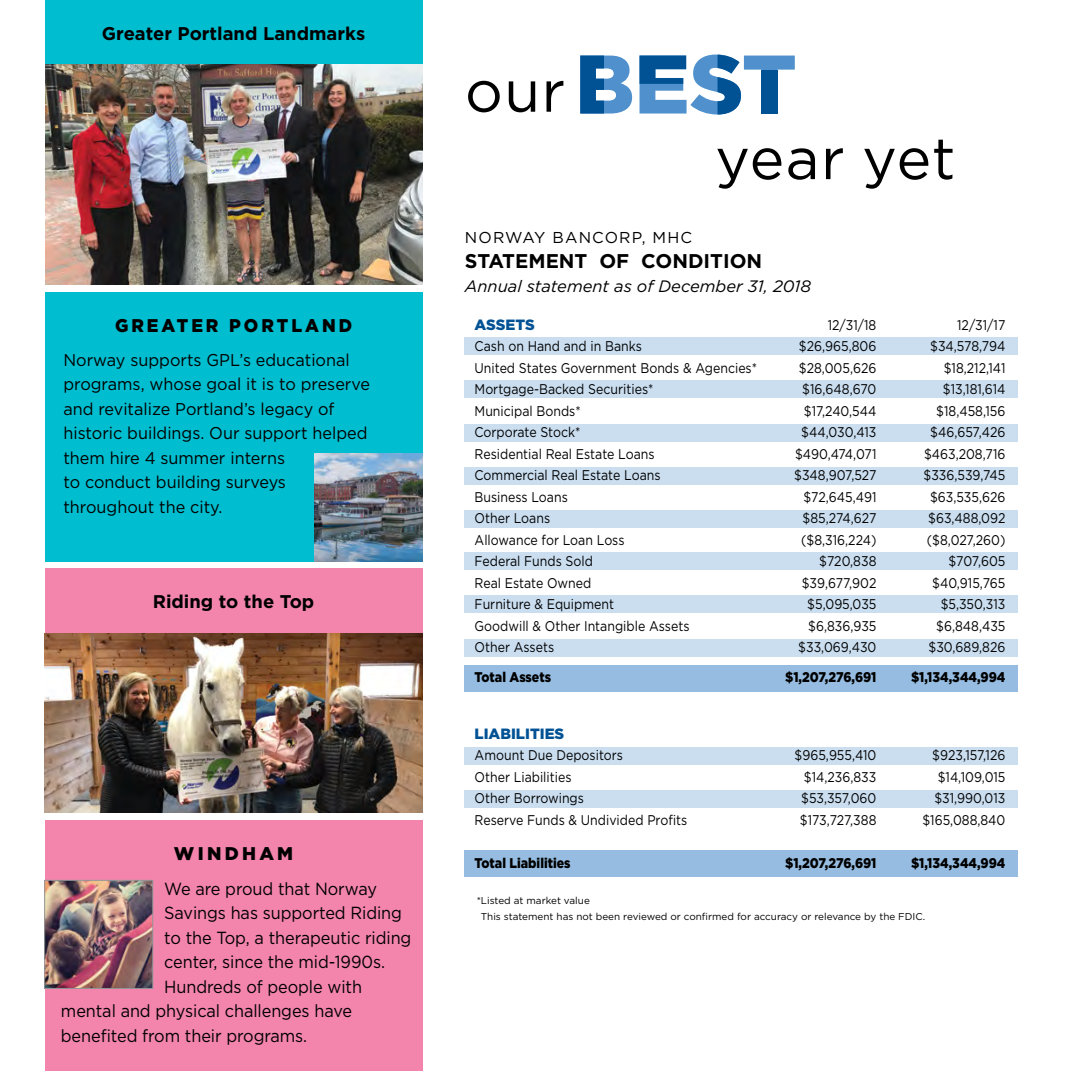
<style>
.page{position:relative;width:1071px;height:1071px;background:#fff}
.page>*{position:absolute;margin:0;border:0;box-sizing:border-box;transform-origin:0 0}
.t1{font:900 82.95px "Gotham";color:#5091cd}
.t2{font:58.62px "Gotham";letter-spacing:.02em;color:#000}
.t3{font:700 19.78px "Gotham";color:#000}
.t4{font:700 18.38px "Gotham";color:#000}
.t5{font:900 18.38px "Gotham";letter-spacing:.17em;color:#000;scale:.95 1}
.t6{font:900 18.38px "Gotham";letter-spacing:.17em;color:#000}
.t7{font:17.5px "Gotham";letter-spacing:-.005em;color:#000;scale:.93 1}
.t8{font:17.15px/24.5px "Gotham";color:#000;scale:.95 1}
.t9{font:italic 16.45px "Gotham";color:#000}
.t10{font:15.75px "Gotham";letter-spacing:.07em;color:#000}
.t11{font:900 14.88px "Gotham";color:#005295}
.t12{font:14px "Gotham";color:#000;scale:.88 1}
.t13{font:900 14px "Gotham";color:#000;scale:.88 1}
.t14{font:14px "Gotham";letter-spacing:-.02em;color:#000;scale:.88 1}
.t15{font:9.97px/16.6px "Gotham";color:#000}
</style>
<div class="page">
<div style="left:45px;top:0;width:378px;height:73px;background:#00bdcf"></div>
<div style="left:465px;top:338px;width:553px;height:17px;background:#cadef0"></div>
<div style="left:465px;top:380px;width:553px;height:17px;background:#cadef0"></div>
<div style="left:465px;top:424px;width:553px;height:17px;background:#cadef0"></div>
<div style="left:465px;top:467px;width:553px;height:17px;background:#cadef0"></div>
<div style="left:465px;top:510px;width:553px;height:17px;background:#cadef0"></div>
<div style="left:465px;top:552px;width:553px;height:18px;background:#cadef0"></div>
<div style="left:465px;top:596px;width:553px;height:17px;background:#cadef0"></div>
<div style="left:465px;top:639px;width:553px;height:17px;background:#cadef0"></div>
<div style="left:465px;top:666px;width:553px;height:26px;background:#96bde1"></div>
<div style="left:465px;top:747px;width:553px;height:18px;background:#cadef0"></div>
<div style="left:465px;top:791px;width:553px;height:17px;background:#cadef0"></div>
<div style="left:465px;top:850px;width:553px;height:26px;background:#96bde1"></div>
<div style="left:45px;top:820px;width:378px;height:251px;background:#f384ac"></div>
<div style="left:45px;top:568px;width:378px;height:68px;background:#f384ac"></div>
<img style="left:45px;top:633px;width:378px;height:180px">
<img style="left:47px;top:882px;width:104px;height:105px">
<div style="left:45px;top:880px;width:108px;height:109px;border:1px solid #939598"></div>
<div style="left:45px;top:292px;width:378px;height:270px;background:#00bdcf"></div>
<img style="left:45px;top:64px;width:378px;height:221px">
<img style="left:314px;top:454px;width:109px;height:108px">
<svg style="left:580px;top:56px;width:24px;height:58px"></svg>
<svg style="left:640px;top:56px;width:46px;height:28px"></svg>
<svg style="left:718px;top:55px;width:23px;height:60px"></svg>
<div style="left:761px;top:70px;width:16px;height:44px;background:#005295"></div>
<p class="t4" style="left:102px;top:21px;width:265px">Greater Portland Landmarks</p>
<p class="t5" style="left:115px;top:312px;width:251px">GREATER PORTLAND</p>
<p class="t8" style="left:63px;top:347px;width:324px">Norway supports GPL’s educational programs, whose goal it is to preserve and revitalize Portland’s legacy of</p>
<p class="t8" style="left:63px;top:421px;width:322px">historic buildings. Our support helped them hire 4 summer interns<br>to conduct building surveys throughout the city.</p>
<p class="t4" style="left:153px;top:590px;width:163px">Riding to the Top</p>
<p class="t6" style="left:174px;top:840px;width:121px">WINDHAM</p>
<p class="t7" style="left:164px;top:877px;width:230px">We are proud that Norway</p>
<p class="t7" style="left:164px;top:902px;width:257px">Savings has supported Riding</p>
<p class="t7" style="left:164px;top:926px;width:267px">to the Top, a therapeutic riding</p>
<p class="t7" style="left:164px;top:951px;width:239px">center, since the mid-1990s.</p>
<p class="t7" style="left:164px;top:975px;width:214px">Hundreds of people with</p>
<p class="t7" style="left:61px;top:1000px;width:314px">mental and physical challenges have</p>
<p class="t7" style="left:61px;top:1024px;width:266px">benefited from their programs.</p>
<p class="t2" style="left:465px;top:53px;width:102px">our</p>
<p class="t1" style="left:575px;top:27px;width:223px">BEST</p>
<p class="t2" style="left:715px;top:121px;width:242px">year yet</p>
<p class="t10" style="left:465px;top:227px;width:229px">NORWAY BANCORP, MHC</p>
<p class="t3" style="left:465px;top:247px;width:299px">STATEMENT OF CONDITION</p>
<p class="t9" style="left:465px;top:276px;width:348px">Annual statement as of December 31, 2018</p>
<p class="t11" style="left:475px;top:314px;width:62px">ASSETS</p>
<p class="t12" style="left:828px;top:316px;width:57px">12/31/18</p>
<p class="t12" style="left:957px;top:316px;width:56px">12/31/17</p>
<p class="t12" style="left:475px;top:337px;width:192px">Cash on Hand and in Banks</p>
<p class="t12" style="left:799px;top:337px;width:90px">$26,965,806</p>
<p class="t12" style="left:930px;top:337px;width:87px">$34,578,794</p>
<p class="t12" style="left:475px;top:359px;width:323px">United States Government Bonds &amp; Agencies*</p>
<p class="t12" style="left:799px;top:359px;width:90px">$28,005,626</p>
<p class="t12" style="left:944px;top:359px;width:72px">$18,212,141</p>
<p class="t12" style="left:475px;top:380px;width:205px">Mortgage-Backed Securities*</p>
<p class="t12" style="left:802px;top:380px;width:86px">$16,648,670</p>
<p class="t12" style="left:943px;top:380px;width:73px">$13,181,614</p>
<p class="t12" style="left:475px;top:402px;width:122px">Municipal Bonds*</p>
<p class="t12" style="left:804px;top:402px;width:84px">$17,240,544</p>
<p class="t12" style="left:936px;top:402px;width:80px">$18,458,156</p>
<p class="t12" style="left:475px;top:423px;width:122px">Corporate Stock*</p>
<p class="t12" style="left:801px;top:423px;width:87px">$44,030,413</p>
<p class="t12" style="left:930px;top:423px;width:87px">$46,657,426</p>
<p class="t12" style="left:475px;top:445px;width:206px">Residential Real Estate Loans</p>
<p class="t14" style="left:795px;top:445px;width:94px">$490,474,071</p>
<p class="t12" style="left:924px;top:445px;width:94px">$463,208,716</p>
<p class="t12" style="left:475px;top:466px;width:213px">Commercial Real Estate Loans</p>
<p class="t12" style="left:794px;top:466px;width:95px">$348,907,527</p>
<p class="t12" style="left:924px;top:466px;width:95px">$336,539,745</p>
<p class="t12" style="left:475px;top:488px;width:108px">Business Loans</p>
<p class="t12" style="left:804px;top:488px;width:84px">$72,645,491</p>
<p class="t12" style="left:930px;top:488px;width:87px">$63,535,626</p>
<p class="t12" style="left:475px;top:509px;width:87px">Other Loans</p>
<p class="t12" style="left:803px;top:509px;width:85px">$85,274,627</p>
<p class="t12" style="left:928px;top:509px;width:89px">$63,488,092</p>
<p class="t12" style="left:475px;top:531px;width:172px">Allowance for Loan Loss</p>
<p class="t12" style="left:801px;top:531px;width:87px">($8,316,224)</p>
<p class="t12" style="left:927px;top:531px;width:91px">($8,027,260)</p>
<p class="t12" style="left:475px;top:552px;width:136px">Federal Funds Sold</p>
<p class="t12" style="left:819px;top:552px;width:66px">$720,838</p>
<p class="t12" style="left:949px;top:552px;width:66px">$707,605</p>
<p class="t12" style="left:475px;top:574px;width:134px">Real Estate Owned</p>
<p class="t12" style="left:802px;top:574px;width:86px">$39,677,902</p>
<p class="t12" style="left:932px;top:574px;width:85px">$40,915,765</p>
<p class="t12" style="left:475px;top:595px;width:160px">Furniture &amp; Equipment</p>
<p class="t12" style="left:807px;top:595px;width:80px">$5,095,035</p>
<p class="t12" style="left:941px;top:595px;width:75px">$5,350,313</p>
<p class="t12" style="left:475px;top:617px;width:246px">Goodwill &amp; Other Intangible Assets</p>
<p class="t12" style="left:808px;top:617px;width:79px">$6,836,935</p>
<p class="t12" style="left:936px;top:617px;width:80px">$6,848,435</p>
<p class="t12" style="left:475px;top:638px;width:92px">Other Assets</p>
<p class="t12" style="left:798px;top:638px;width:90px">$33,069,430</p>
<p class="t12" style="left:929px;top:638px;width:89px">$30,689,826</p>
<p class="t13" style="left:475px;top:667px;width:88px">Total Assets</p>
<p class="t13" style="left:785px;top:667px;width:105px">$1,207,276,691</p>
<p class="t13" style="left:911px;top:667px;width:109px">$1,134,344,994</p>
<p class="t11" style="left:475px;top:723px;width:91px">LIABILITIES</p>
<p class="t12" style="left:475px;top:746px;width:170px">Amount Due Depositors</p>
<p class="t12" style="left:795px;top:746px;width:95px">$965,955,410</p>
<p class="t12" style="left:932px;top:746px;width:85px">$923,157,126</p>
<p class="t12" style="left:475px;top:768px;width:112px">Other Liabilities</p>
<p class="t12" style="left:804px;top:768px;width:84px">$14,236,833</p>
<p class="t12" style="left:938px;top:768px;width:78px">$14,109,015</p>
<p class="t12" style="left:475px;top:789px;width:126px">Other Borrowings</p>
<p class="t12" style="left:801px;top:789px;width:87px">$53,357,060</p>
<p class="t12" style="left:934px;top:789px;width:82px">$31,990,013</p>
<p class="t12" style="left:475px;top:811px;width:243px">Reserve Funds &amp; Undivided Profits</p>
<p class="t12" style="left:800px;top:811px;width:89px">$173,727,388</p>
<p class="t12" style="left:922px;top:811px;width:96px">$165,088,840</p>
<p class="t13" style="left:475px;top:853px;width:111px">Total Liabilities</p>
<p class="t13" style="left:785px;top:853px;width:105px">$1,207,276,691</p>
<p class="t13" style="left:911px;top:853px;width:109px">$1,134,344,994</p>
<p class="t15" style="left:481px;top:892px;width:446px;text-indent:-4px">*Listed at market value<br>This statement has not been reviewed or confirmed for accuracy or relevance by the FDIC.</p>
</div>
